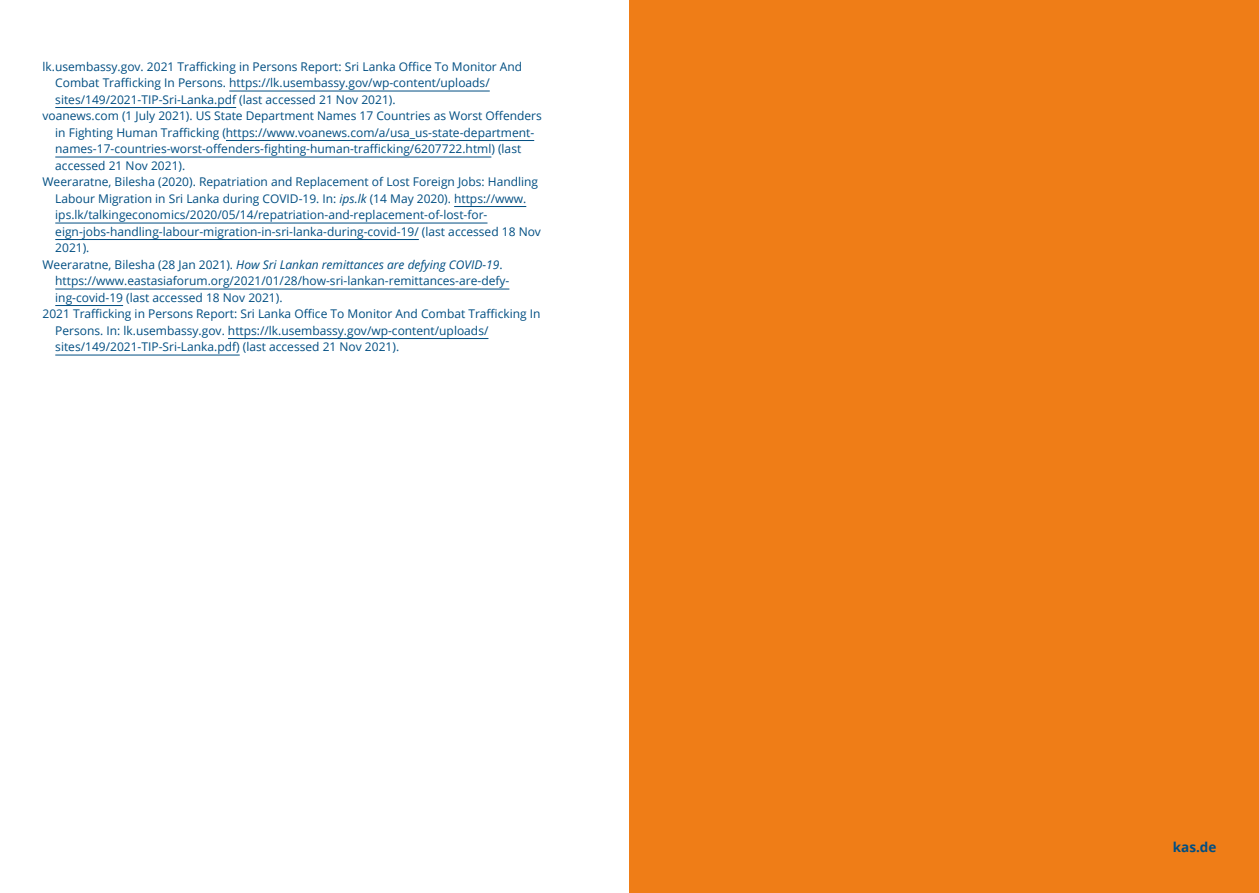
<style>
.page{position:relative;width:1259px;height:893px;background:#fff}
.page>*{position:absolute;margin:0;border:0;box-sizing:border-box;transform-origin:0 0}
.t1{font:700 13.5px "Open Sans";color:#004e82}
.t2{font:12px "Open Sans";color:#004e82}
.t3{font:italic 12px "Open Sans";color:#004e82}
.s1{font-style:italic}
.s2{font-style:normal}
</style>
<div class="page">
<hr style="left:229px;top:91px;width:261px;height:1px;background:#004e82">
<hr style="left:55px;top:107px;width:181px;height:1px;background:#004e82">
<hr style="left:226px;top:140px;width:308px;height:1px;background:#004e82">
<hr style="left:55px;top:157px;width:436px;height:1px;background:#004e82">
<hr style="left:454px;top:206px;width:72px;height:1px;background:#004e82">
<hr style="left:55px;top:223px;width:432px;height:1px;background:#004e82">
<hr style="left:55px;top:239px;width:364px;height:1px;background:#004e82">
<hr style="left:55px;top:289px;width:454px;height:1px;background:#004e82">
<hr style="left:55px;top:305px;width:68px;height:1px;background:#004e82">
<hr style="left:228px;top:338px;width:260px;height:1px;background:#004e82">
<hr style="left:55px;top:355px;width:185px;height:1px;background:#004e82">
<div style="left:629px;top:0;width:630px;height:893px;background:#ef7d17"></div>
<p class="t2" style="left:43px;top:58px;width:481px">lk.usembassy.gov. 2021 Trafficking in Persons Report: Sri Lanka Office To Monitor And</p>
<p class="t2" style="left:55px;top:75px;width:436px">Combat Trafficking In Persons. https://lk.usembassy.gov/wp-content/uploads/</p>
<p class="t2" style="left:55px;top:91px;width:342px">sites/149/2021-TIP-Sri-Lanka.pdf (last accessed 21 Nov 2021).</p>
<p class="t2" style="left:43px;top:108px;width:501px">voanews.com (1 July 2021). US State Department Names 17 Countries as Worst Offenders</p>
<p class="t2" style="left:55px;top:124px;width:480px">in Fighting Human Trafficking (https://www.voanews.com/a/usa_us-state-department-</p>
<p class="t2" style="left:55px;top:141px;width:467px">names-17-countries-worst-offenders-fighting-human-trafficking/6207722.html) (last</p>
<p class="t2" style="left:55px;top:157px;width:131px">accessed 21 Nov 2021).</p>
<p class="t2" style="left:43px;top:174px;width:497px">Weeraratne, Bilesha (2020). Repatriation and Replacement of Lost Foreign Jobs: Handling</p>
<p class="t2" style="left:55px;top:190px;width:472px">Labour Migration in Sri Lanka during COVID-19. In: <span class="s1">ips.lk</span> (14 May 2020). https://www.</p>
<p class="t2" style="left:55px;top:207px;width:434px">ips.lk/talkingeconomics/2020/05/14/repatriation-and-replacement-of-lost-for-</p>
<p class="t2" style="left:55px;top:223px;width:487px">eign-jobs-handling-labour-migration-in-sri-lanka-during-covid-19/ (last accessed 18 Nov</p>
<p class="t2" style="left:55px;top:240px;width:36px">2021).</p>
<p class="t3" style="left:43px;top:256px;width:461px"><span class="s2">Weeraratne, Bilesha (28 Jan 2021).</span> How Sri Lankan remittances are defying COVID-19<span class="s2">.</span></p>
<p class="t2" style="left:55px;top:273px;width:455px">https://www.eastasiaforum.org/2021/01/28/how-sri-lankan-remittances-are-defy-</p>
<p class="t2" style="left:55px;top:289px;width:229px">ing-covid-19 (last accessed 18 Nov 2021).</p>
<p class="t2" style="left:43px;top:306px;width:499px">2021 Trafficking in Persons Report: Sri Lanka Office To Monitor And Combat Trafficking In</p>
<p class="t2" style="left:55px;top:322px;width:435px">Persons. In: lk.usembassy.gov. https://lk.usembassy.gov/wp-content/uploads/</p>
<p class="t2" style="left:55px;top:339px;width:345px">sites/149/2021-TIP-Sri-Lanka.pdf) (last accessed 21 Nov 2021).</p>
<p class="t1" style="left:1172px;top:838px;width:45px">kas.de</p>
</div>
